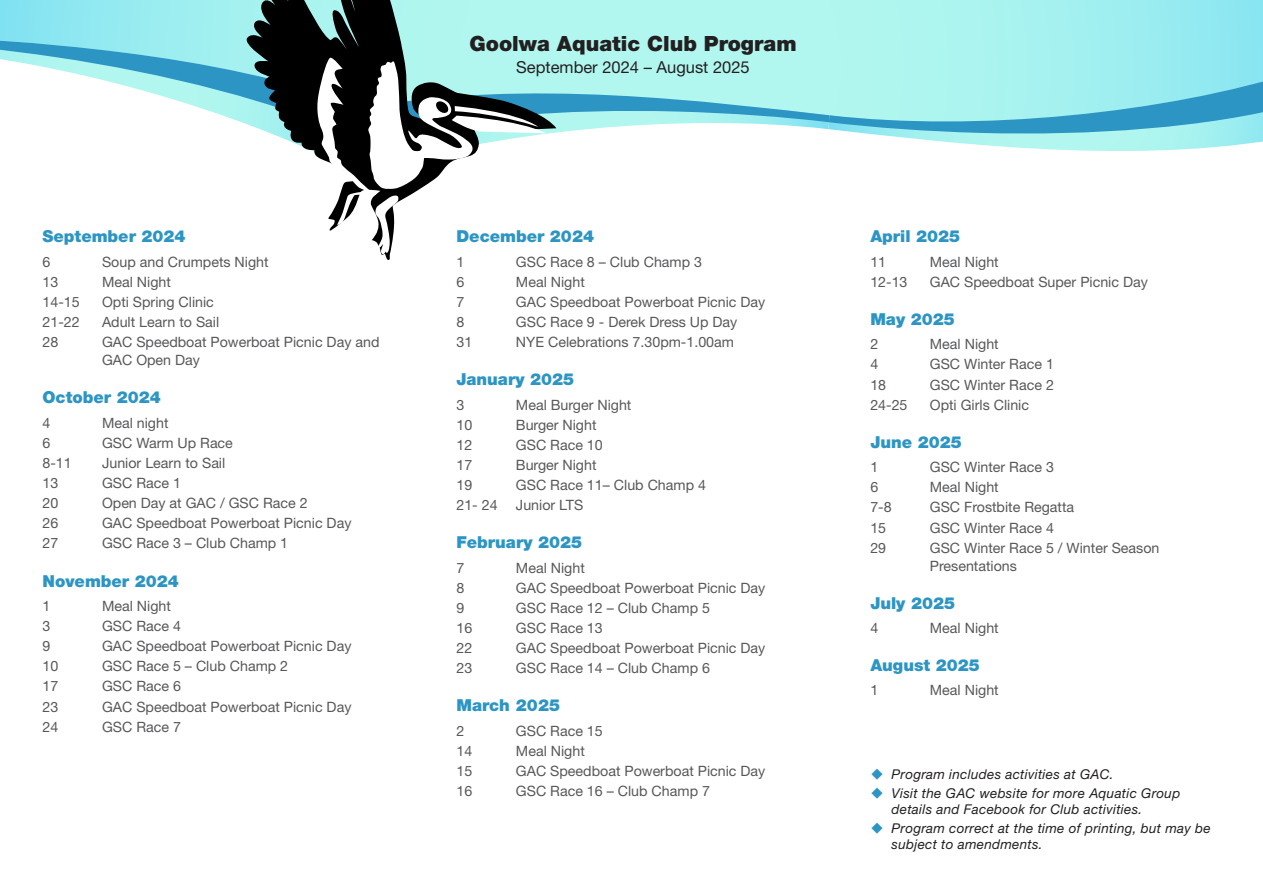
<style>
.page{position:relative;width:1263px;height:893px;background:#fff}
.page>*{position:absolute;margin:0;border:0;box-sizing:border-box;transform-origin:0 0}
.t1{font:900 21px "Helvetica Neue LT Std";color:#231f20}
.t2{font:900 16.5px "Helvetica Neue LT Std";color:#2c95c4}
.t3{font:16.5px "Helvetica Neue LT Std";color:#231f20}
.t4{font:14.25px/18px "Helvetica Neue LT Std";color:#57585a}
.t5{font:italic 13.5px/18.6px "Helvetica Neue LT Std";letter-spacing:.02em;color:#231f20}
</style>
<div class="page">
<svg style="left:0;top:0;width:1263px;height:34px;background:#a3f0ef"></svg>
<svg style="left:242px;top:0;width:314px;height:260px;background:#83aca8"></svg>
<svg style="left:0;top:34px;width:1263px;height:221px"></svg>
<p class="t2" style="left:43px;top:227px;width:145px">September 2024</p>
<p class="t4" style="left:43px;top:253px;width:9px">6</p>
<p class="t4" style="left:102px;top:253px;width:168px">Soup and Crumpets Night</p>
<p class="t4" style="left:43px;top:273px;width:17px">13</p>
<p class="t4" style="left:102px;top:273px;width:70px">Meal Night</p>
<p class="t4" style="left:43px;top:293px;width:39px">14-15</p>
<p class="t4" style="left:102px;top:293px;width:113px">Opti Spring Clinic</p>
<p class="t4" style="left:43px;top:313px;width:39px">21-22</p>
<p class="t4" style="left:102px;top:313px;width:119px">Adult Learn to Sail</p>
<p class="t4" style="left:43px;top:333px;width:17px">28</p>
<p class="t4" style="left:102px;top:333px;width:279px">GAC Speedboat Powerboat Picnic Day and<br>GAC Open Day</p>
<p class="t2" style="left:43px;top:388px;width:120px">October 2024</p>
<p class="t4" style="left:43px;top:413px;width:9px">4</p>
<p class="t4" style="left:102px;top:413px;width:68px">Meal night</p>
<p class="t4" style="left:43px;top:434px;width:9px">6</p>
<p class="t4" style="left:102px;top:434px;width:132px">GSC Warm Up Race</p>
<p class="t4" style="left:43px;top:454px;width:31px">8-11</p>
<p class="t4" style="left:102px;top:454px;width:125px">Junior Learn to Sail</p>
<p class="t4" style="left:43px;top:474px;width:17px">13</p>
<p class="t4" style="left:102px;top:474px;width:80px">GSC Race 1</p>
<p class="t4" style="left:43px;top:494px;width:17px">20</p>
<p class="t4" style="left:102px;top:494px;width:207px">Open Day at GAC / GSC Race 2</p>
<p class="t4" style="left:43px;top:514px;width:17px">26</p>
<p class="t4" style="left:102px;top:514px;width:251px">GAC Speedboat Powerboat Picnic Day</p>
<p class="t4" style="left:43px;top:534px;width:17px">27</p>
<p class="t4" style="left:102px;top:534px;width:188px">GSC Race 3 – Club Champ 1</p>
<p class="t2" style="left:43px;top:571px;width:138px">November 2024</p>
<p class="t4" style="left:43px;top:597px;width:9px">1</p>
<p class="t4" style="left:102px;top:597px;width:70px">Meal Night</p>
<p class="t4" style="left:43px;top:617px;width:9px">3</p>
<p class="t4" style="left:102px;top:617px;width:80px">GSC Race 4</p>
<p class="t4" style="left:43px;top:637px;width:9px">9</p>
<p class="t4" style="left:102px;top:637px;width:251px">GAC Speedboat Powerboat Picnic Day</p>
<p class="t4" style="left:43px;top:657px;width:17px">10</p>
<p class="t4" style="left:102px;top:657px;width:188px">GSC Race 5 – Club Champ 2</p>
<p class="t4" style="left:43px;top:677px;width:17px">17</p>
<p class="t4" style="left:102px;top:677px;width:80px">GSC Race 6</p>
<p class="t4" style="left:43px;top:697px;width:17px">23</p>
<p class="t4" style="left:102px;top:697px;width:251px">GAC Speedboat Powerboat Picnic Day</p>
<p class="t4" style="left:43px;top:717px;width:17px">24</p>
<p class="t4" style="left:102px;top:717px;width:80px">GSC Race 7</p>
<h1 class="t1" style="left:469px;top:31px;width:329px">Goolwa Aquatic Club Program</h1>
<p class="t3" style="left:516px;top:57px;width:235px">September 2024 – August 2025</p>
<p class="t2" style="left:456px;top:227px;width:139px">December 2024</p>
<p class="t4" style="left:456px;top:253px;width:9px">1</p>
<p class="t4" style="left:516px;top:253px;width:188px">GSC Race 8 – Club Champ 3</p>
<p class="t4" style="left:456px;top:273px;width:9px">6</p>
<p class="t4" style="left:516px;top:273px;width:70px">Meal Night</p>
<p class="t4" style="left:456px;top:293px;width:9px">7</p>
<p class="t4" style="left:516px;top:293px;width:251px">GAC Speedboat Powerboat Picnic Day</p>
<p class="t4" style="left:456px;top:313px;width:9px">8</p>
<p class="t4" style="left:516px;top:313px;width:223px">GSC Race 9 - Derek Dress Up Day</p>
<p class="t4" style="left:456px;top:333px;width:17px">31</p>
<p class="t4" style="left:516px;top:333px;width:220px">NYE Celebrations 7.30pm-1.00am</p>
<p class="t2" style="left:456px;top:370px;width:119px">January 2025</p>
<p class="t4" style="left:456px;top:395px;width:9px">3</p>
<p class="t4" style="left:516px;top:395px;width:117px">Meal Burger Night</p>
<p class="t4" style="left:456px;top:416px;width:17px">10</p>
<p class="t4" style="left:516px;top:416px;width:82px">Burger Night</p>
<p class="t4" style="left:456px;top:436px;width:17px">12</p>
<p class="t4" style="left:516px;top:436px;width:88px">GSC Race 10</p>
<p class="t4" style="left:456px;top:456px;width:17px">17</p>
<p class="t4" style="left:516px;top:456px;width:82px">Burger Night</p>
<p class="t4" style="left:456px;top:476px;width:17px">19</p>
<p class="t4" style="left:516px;top:476px;width:192px">GSC Race 11– Club Champ 4</p>
<p class="t4" style="left:456px;top:496px;width:43px">21- 24</p>
<p class="t4" style="left:516px;top:496px;width:69px">Junior LTS</p>
<p class="t2" style="left:456px;top:533px;width:127px">February 2025</p>
<p class="t4" style="left:456px;top:558px;width:9px">7</p>
<p class="t4" style="left:516px;top:558px;width:70px">Meal Night</p>
<p class="t4" style="left:456px;top:579px;width:9px">8</p>
<p class="t4" style="left:516px;top:579px;width:251px">GAC Speedboat Powerboat Picnic Day</p>
<p class="t4" style="left:456px;top:599px;width:9px">9</p>
<p class="t4" style="left:516px;top:599px;width:196px">GSC Race 12 – Club Champ 5</p>
<p class="t4" style="left:456px;top:619px;width:17px">16</p>
<p class="t4" style="left:516px;top:619px;width:88px">GSC Race 13</p>
<p class="t4" style="left:456px;top:639px;width:17px">22</p>
<p class="t4" style="left:516px;top:639px;width:251px">GAC Speedboat Powerboat Picnic Day</p>
<p class="t4" style="left:456px;top:659px;width:17px">23</p>
<p class="t4" style="left:516px;top:659px;width:196px">GSC Race 14 – Club Champ 6</p>
<p class="t2" style="left:456px;top:696px;width:105px">March 2025</p>
<p class="t4" style="left:456px;top:721px;width:9px">2</p>
<p class="t4" style="left:516px;top:721px;width:88px">GSC Race 15</p>
<p class="t4" style="left:456px;top:742px;width:17px">14</p>
<p class="t4" style="left:516px;top:742px;width:70px">Meal Night</p>
<p class="t4" style="left:456px;top:762px;width:17px">15</p>
<p class="t4" style="left:516px;top:762px;width:251px">GAC Speedboat Powerboat Picnic Day</p>
<p class="t4" style="left:456px;top:782px;width:17px">16</p>
<p class="t4" style="left:516px;top:782px;width:196px">GSC Race 16 – Club Champ 7</p>
<p class="t2" style="left:870px;top:227px;width:91px">April 2025</p>
<p class="t4" style="left:870px;top:253px;width:17px">11</p>
<p class="t4" style="left:930px;top:253px;width:70px">Meal Night</p>
<p class="t4" style="left:870px;top:273px;width:39px">12-13</p>
<p class="t4" style="left:930px;top:273px;width:219px">GAC Speedboat Super Picnic Day</p>
<p class="t2" style="left:870px;top:309px;width:86px">May 2025</p>
<p class="t4" style="left:870px;top:335px;width:9px">2</p>
<p class="t4" style="left:930px;top:335px;width:70px">Meal Night</p>
<p class="t4" style="left:870px;top:355px;width:9px">4</p>
<p class="t4" style="left:930px;top:355px;width:126px">GSC Winter Race 1</p>
<p class="t4" style="left:870px;top:375px;width:17px">18</p>
<p class="t4" style="left:930px;top:375px;width:126px">GSC Winter Race 2</p>
<p class="t4" style="left:870px;top:395px;width:39px">24-25</p>
<p class="t4" style="left:930px;top:395px;width:101px">Opti Girls Clinic</p>
<p class="t2" style="left:870px;top:432px;width:93px">June 2025</p>
<p class="t4" style="left:870px;top:458px;width:9px">1</p>
<p class="t4" style="left:930px;top:458px;width:126px">GSC Winter Race 3</p>
<p class="t4" style="left:870px;top:478px;width:9px">6</p>
<p class="t4" style="left:930px;top:478px;width:70px">Meal Night</p>
<p class="t4" style="left:870px;top:498px;width:23px">7-8</p>
<p class="t4" style="left:930px;top:498px;width:146px">GSC Frostbite Regatta</p>
<p class="t4" style="left:870px;top:518px;width:17px">15</p>
<p class="t4" style="left:930px;top:518px;width:126px">GSC Winter Race 4</p>
<p class="t4" style="left:870px;top:538px;width:17px">29</p>
<p class="t4" style="left:930px;top:538px;width:231px">GSC Winter Race 5 / Winter Season<br>Presentations</p>
<p class="t2" style="left:870px;top:593px;width:86px">July 2025</p>
<p class="t4" style="left:870px;top:619px;width:9px">4</p>
<p class="t4" style="left:930px;top:619px;width:70px">Meal Night</p>
<p class="t2" style="left:870px;top:655px;width:111px">August 2025</p>
<p class="t4" style="left:870px;top:681px;width:9px">1</p>
<p class="t4" style="left:930px;top:681px;width:70px">Meal Night</p>
<p class="t5" style="left:892px;top:765px;width:290px">Program includes activities at GAC.<br>Visit the GAC website for more Aquatic Group</p>
<p class="t5" style="left:892px;top:800px;width:321px">details and Facebook for Club activities.<br>Program correct at the time of printing, but may be</p>
<p class="t5" style="left:892px;top:835px;width:152px">subject to amendments.</p>
</div>
